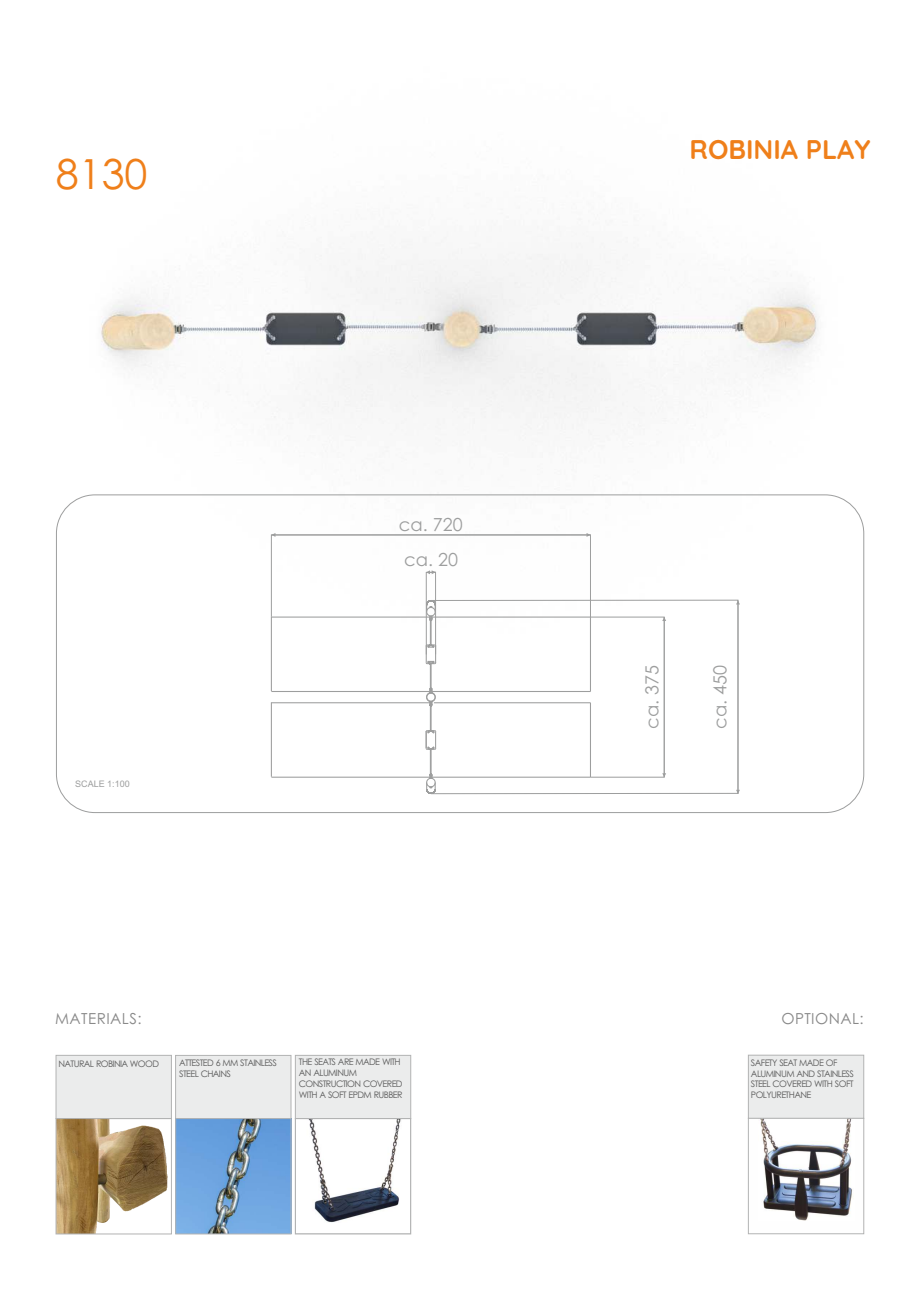
<style>
.page{position:relative;width:920px;height:1290px;background:#fff}
.page>*{position:absolute;margin:0;border:0;box-sizing:border-box;transform-origin:0 0}
.t1{font:41.4px "Century Gothic";color:#ef7f1a}
.t2{font:700 27px "Quicksand";color:#ef7f1a}
.t3{font:18px/35.2px "Century Gothic";color:#9d9e9e}
.t4{font:15.15px "Century Gothic";letter-spacing:.03em;color:#898989}
.t5{font:9px/10.6px "Century Gothic";letter-spacing:-.07em;color:#5b5b5b}
.t6{font:9px "Arial";color:#9d9e9e}
</style>
<div class="page">
<img style="left:56px;top:237px;width:809px;height:504px">
<svg style="left:270px;top:599px;width:321px;height:196px"></svg>
<div style="left:271px;top:535px;width:320px;height:82px;border:1px solid #9d9e9e"></div>
<hr style="left:272px;top:535px;width:318px;height:1px;background:#9d9e9e">
<div style="left:426px;top:572px;width:10px;height:83px;border:1px solid #9d9e9e"></div>
<svg style="left:426px;top:570px;width:10px;height:4px"></svg>
<div style="left:431px;top:600px;width:307px;height:194px;border:1px solid #9d9e9e"></div>
<hr style="left:738px;top:600px;width:1px;height:194px;background:#9d9e9e">
<svg style="left:736px;top:600px;width:4px;height:4px"></svg>
<div style="left:590px;top:617px;width:74px;height:160px;border:1px solid #9d9e9e"></div>
<hr style="left:664px;top:617px;width:1px;height:160px;background:#9d9e9e">
<svg style="left:662px;top:617px;width:4px;height:4px"></svg>
<div style="left:56px;top:1055px;width:116px;height:64px;background:#ebecec;border:1px solid #b2b3b3"></div>
<img style="left:58px;top:1120px;width:110px;height:112px">
<div style="left:56px;top:1118px;width:116px;height:116px;border:1px solid #b2b3b3"></div>
<div style="left:175px;top:1055px;width:116px;height:64px;background:#ebecec;border:1px solid #b2b3b3"></div>
<img style="left:177px;top:1120px;width:112px;height:112px">
<div style="left:175px;top:1118px;width:116px;height:116px;border:1px solid #b2b3b3"></div>
<div style="left:295px;top:1055px;width:116px;height:64px;background:#ebecec;border:1px solid #b2b3b3"></div>
<img style="left:309px;top:1120px;width:92px;height:103px">
<div style="left:295px;top:1118px;width:116px;height:116px;border:1px solid #b2b3b3"></div>
<div style="left:748px;top:1055px;width:116px;height:64px;background:#ebecec;border:1px solid #b2b3b3"></div>
<img style="left:760px;top:1120px;width:93px;height:100px">
<div style="left:748px;top:1118px;width:116px;height:116px;border:1px solid #b2b3b3"></div>
<h1 class="t1" style="left:56px;top:158px;width:93px">8130</h1>
<h2 class="t2" style="left:689px;top:132px;width:183px">ROBINIA PLAY</h2>
<p class="t6" style="left:75px;top:781px;width:56px">SCALE 1:100</p>
<h3 class="t3" style="left:399px;top:508px;width:65px">ca. 720 ca. 20</h3>
<h3 class="t3" style="left:636px;top:729px;width:65px;rotate:-90deg">ca. 375</h3>
<h3 class="t3" style="left:704px;top:729px;width:65px;rotate:-90deg">ca. 450</h3>
<h3 class="t4" style="left:55px;top:1013px;width:88px">MATERIALS:</h3>
<p class="t5" style="left:59px;top:1059px;width:102px">NATURAL ROBINIA WOOD</p>
<h3 class="t4" style="left:781px;top:1013px;width:84px">OPTIONAL:</h3>
<p class="t5" style="left:179px;top:1058px;width:99px">ATTESTED 6 MM STAINLESS<br>STEEL CHAINS</p>
<p class="t5" style="left:299px;top:1058px;width:105px">THE SEATS ARE MADE WITH<br>AN ALUMINUM<br>CONSTRUCTION COVERED<br>WITH A SOFT EPDM RUBBER</p>
<p class="t5" style="left:751px;top:1058px;width:105px">SAFETY SEAT MADE OF<br>ALUMINUM AND STAINLESS<br>STEEL COVERED WITH SOFT<br>POLYURETHANE</p>
</div>
